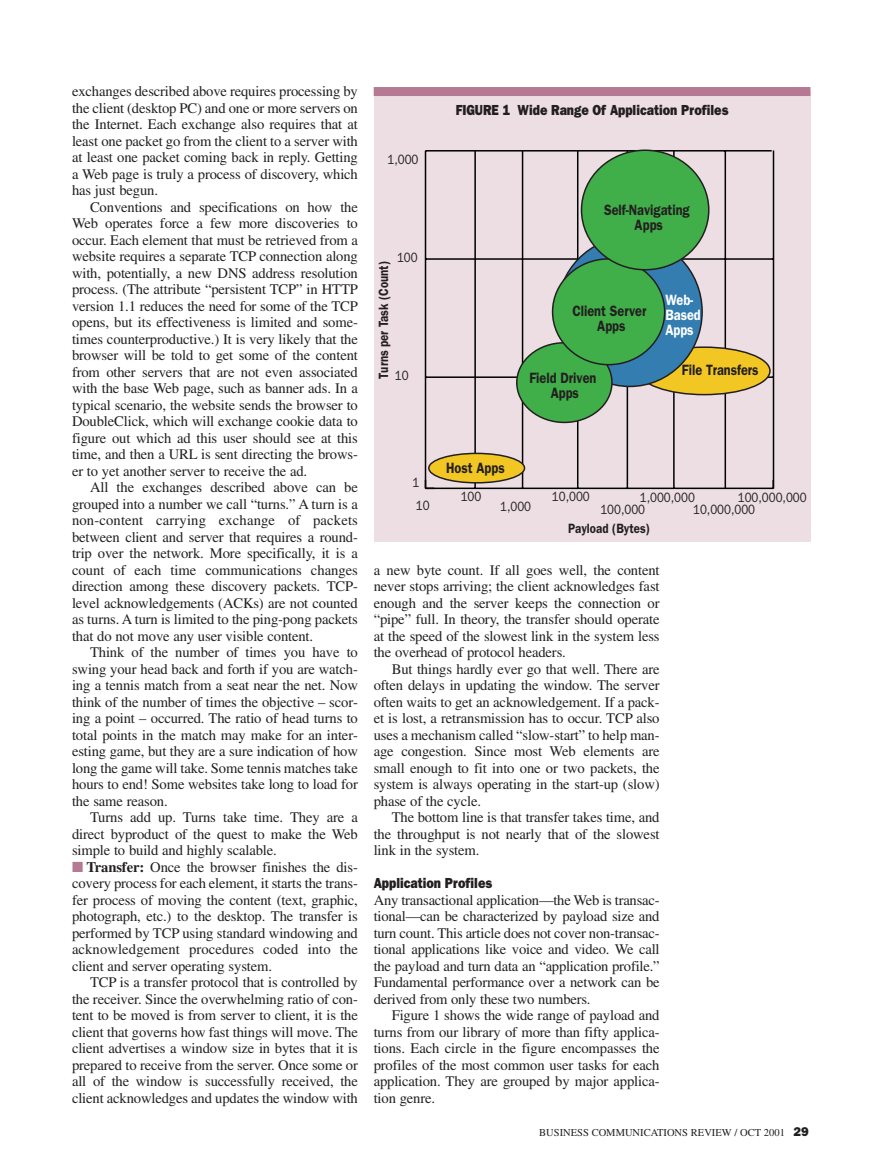
<style>
.page{position:relative;width:878px;height:1175px;background:#fff}
.page>*{position:absolute;margin:0;border:0;box-sizing:border-box;transform-origin:0 0}
.t1{font:600 15px/15px "Franklin Gothic";color:#231f20;text-align:center;scale:.85 1}
.t2{font:600 15px/15px "Franklin Gothic";color:#fff;scale:.85 1}
.t3{font:14.7px/16.5px "Times";letter-spacing:-.01em;color:#231f20;text-align:justify}
.t4{font:800 14.7px "Franklin Gothic";color:#231f20;scale:.85 1}
.t5{font:13.5px/12.5px "Franklin Gothic";color:#231f20;scale:.85 1}
.t6{font:600 13.5px "Franklin Gothic";color:#231f20;scale:.85 1}
.t7{font:600 11.1px "Franklin Gothic";color:#231f20;scale:.85 1}
.t8{font:10.5px "Times";color:#231f20}
.s1{color:#b57994}
.s2{font-weight:700}
.s3{font-family:"Franklin Gothic";font-weight:800;font-size:12.75px}
</style>
<div class="page">
<div style="left:373px;top:91px;width:437px;height:450px;background:#ecdee3"></div>
<hr style="left:673px;top:151px;width:1px;height:337px;background:#000">
<hr style="left:425px;top:487px;width:348px;height:2px;background:#000">
<hr style="left:474px;top:150px;width:2px;height:338px;background:#000">
<hr style="left:522px;top:150px;width:1px;height:338px;background:#000">
<hr style="left:577px;top:150px;width:1px;height:338px;background:#000">
<hr style="left:626px;top:150px;width:2px;height:338px;background:#000">
<hr style="left:425px;top:151px;width:1px;height:337px;background:#000">
<svg style="left:426px;top:480px;width:8px;height:8px"></svg>
<hr style="left:425px;top:376px;width:348px;height:2px;background:#000">
<hr style="left:425px;top:258px;width:348px;height:2px;background:#000">
<hr style="left:425px;top:150px;width:346px;height:1px;background:#000">
<hr style="left:724px;top:150px;width:2px;height:338px;background:#000">
<hr style="left:772px;top:150px;width:2px;height:338px;background:#000">
<div style="left:428px;top:452px;width:97px;height:31px;background:#f3c723;border:2px solid #231f20;border-radius:50%"></div>
<div style="left:637px;top:346px;width:133px;height:49px;background:#f3c723;border:2px solid #231f20;border-radius:50%"></div>
<div style="left:556px;top:236px;width:146px;height:151px;background:#337db1;border:2px solid #231f20;border-radius:50%"></div>
<div style="left:516px;top:342px;width:96px;height:81px;background:#40ae49;border:2px solid #231f20;border-radius:50%"></div>
<div style="left:552px;top:258px;width:113px;height:107px;background:#40ae49;border:2px solid #231f20;border-radius:50%"></div>
<div style="left:580px;top:149px;width:129px;height:121px;background:#40ae49;border:2px solid #231f20;border-radius:50%"></div>
<div style="left:374px;top:87px;width:436px;height:9px;background:#b57994"></div>
<p class="t3" style="left:72px;top:84px;width:287px">exchanges described above requires processing by the client (desktop PC) and one or more servers on the Internet. Each exchange also requires that at least one packet go from the client to a server with at least one packet coming back in reply. Getting a Web page is truly a process of discovery, which has just begun.</p>
<p class="t3" style="left:72px;top:200px;width:287px;text-indent:18px">Conventions and specifications on how the Web operates force a few more discoveries to occur. Each element that must be retrieved from a website requires a separate TCP connection along with, potentially, a new DNS address resolution process. (The attribute “persistent TCP” in HTTP version 1.1 reduces the need for some of the TCP opens, but its effectiveness is limited and some&shy;times counterproductive.) It is very likely that the browser will be told to get some of the content from other servers that are not even associated with the base Web page, such as banner ads. In a typical scenario, the website sends the browser to DoubleClick, which will exchange cookie data to figure out which ad this user should see at this time, and then a URL is sent directing the brows&shy;er to yet another server to receive the ad.</p>
<p class="t3" style="left:72px;top:480px;width:287px;text-indent:18px">All the exchanges described above can be grouped into a number we call “turns.” A turn is a non-content carrying exchange of packets between client and server that requires a round&shy;trip over the network. More specifically, it is a count of each time communications changes direction among these discovery packets. TCP&shy;level acknowledgements (ACKs) are not counted as turns. A turn is limited to the ping-pong packets that do not move any user visible content.</p>
<p class="t3" style="left:72px;top:645px;width:287px;text-indent:18px">Think of the number of times you have to swing your head back and forth if you are watch&shy;ing a tennis match from a seat near the net. Now think of the number of times the objective – scor&shy;ing a point – occurred. The ratio of head turns to total points in the match may make for an inter&shy;esting game, but they are a sure indication of how long the game will take. Some tennis matches take hours to end! Some websites take long to load for the same reason.</p>
<p class="t3" style="left:72px;top:810px;width:287px;text-indent:18px">Turns add up. Turns take time. They are a direct byproduct of the quest to make the Web simple to build and highly scalable.</p>
<p class="t3" style="left:72px;top:860px;width:287px"><span class="s1">■</span> <span class="s2">Transfer:</span> Once the browser finishes the dis&shy;covery process for each element, it starts the trans&shy;fer process of moving the content (text, graphic, photograph, etc.) to the desktop. The transfer is performed by TCP using standard windowing and acknowledgement procedures coded into the client and server operating system.</p>
<p class="t3" style="left:72px;top:975px;width:287px;text-indent:18px">TCP is a transfer protocol that is controlled by the receiver. Since the overwhelming ratio of con&shy;tent to be moved is from server to client, it is the client that governs how fast things will move. The client advertises a window size in bytes that it is prepared to receive from the server. Once some or all of the window is successfully received, the client acknowledges and updates the window with</p>
<p class="t5" style="left:387px;top:154px;width:38px">1,000</p>
<p class="t5" style="left:397px;top:252px;width:26px">100</p>
<p class="t6" style="left:379px;top:379px;width:140px;rotate:-90deg">Turns per Task (Count)</p>
<p class="t5" style="left:395px;top:370px;width:18px">10</p>
<p class="t4" style="left:455px;top:105px;width:322px">FIGURE 1 Wide Range Of Application Profiles</p>
<p class="t7" style="left:600px;top:201px;width:104px">Self-Navigating Apps</p>
<p class="t1" style="left:604px;top:203px;width:102px">Self-Navigating<br>Apps</p>
<p class="t1" style="left:572px;top:305px;width:89px">Client Server<br>Apps</p>
<p class="t1" style="left:529px;top:371px;width:80px">Field Driven<br>Apps</p>
<p class="t2" style="left:665px;top:294px;width:43px">Web-<br>Based<br>Apps</p>
<p class="t1" style="left:681px;top:363px;width:92px">File Transfers</p>
<p class="t5" style="left:412px;top:477px;width:10px">1</p>
<p class="t5" style="left:416px;top:500px;width:18px">10</p>
<p class="t1" style="left:446px;top:461px;width:71px">Host Apps</p>
<p class="t5" style="left:460px;top:491px;width:26px">100</p>
<p class="t5" style="left:500px;top:502px;width:38px">1,000</p>
<p class="t5" style="left:552px;top:491px;width:46px">10,000</p>
<p class="t5" style="left:693px;top:492px;width:74px;text-indent:-53px">1,000,000<br>10,000,000</p>
<p class="t5" style="left:737px;top:492px;width:82px">100,000,000</p>
<p class="t5" style="left:600px;top:505px;width:54px">100,000</p>
<p class="t6" style="left:568px;top:523px;width:98px">Payload (Bytes)</p>
<p class="t3" style="left:374px;top:563px;width:287px">a new byte count. If all goes well, the content never stops arriving; the client acknowledges fast enough and the server keeps the connection or “pipe” full. In theory, the transfer should operate at the speed of the slowest link in the system less the overhead of protocol headers.</p>
<p class="t3" style="left:374px;top:662px;width:287px;text-indent:18px">But things hardly ever go that well. There are often delays in updating the window. The server often waits to get an acknowledgement. If a pack&shy;et is lost, a retransmission has to occur. TCP also uses a mechanism called “slow-start” to help man&shy;age congestion. Since most Web elements are small enough to fit into one or two packets, the system is always operating in the start-up (slow) phase of the cycle.</p>
<p class="t3" style="left:374px;top:810px;width:287px;text-indent:18px">The bottom line is that transfer takes time, and the throughput is not nearly that of the slowest link in the system.</p>
<p class="t4" style="left:374px;top:878px;width:141px">Application Profiles</p>
<p class="t3" style="left:374px;top:893px;width:287px">Any transactional application—the Web is transac&shy;tional—can be characterized by payload size and turn count. This article does not cover non-transac&shy;tional applications like voice and video. We call the payload and turn data an “application profile.” Fundamental performance over a network can be derived from only these two numbers.</p>
<p class="t3" style="left:374px;top:1008px;width:287px;text-indent:18px">Figure 1 shows the wide range of payload and turns from our library of more than fifty applica&shy;tions. Each circle in the figure encompasses the profiles of the most common user tasks for each application. They are grouped by major applica&shy;tion genre.</p>
<p class="t8" style="left:539px;top:1128px;width:271px">BUSINESS COMMUNICATIONS REVIEW / OCT 2001 <span class="s3">29</span></p>
</div>
